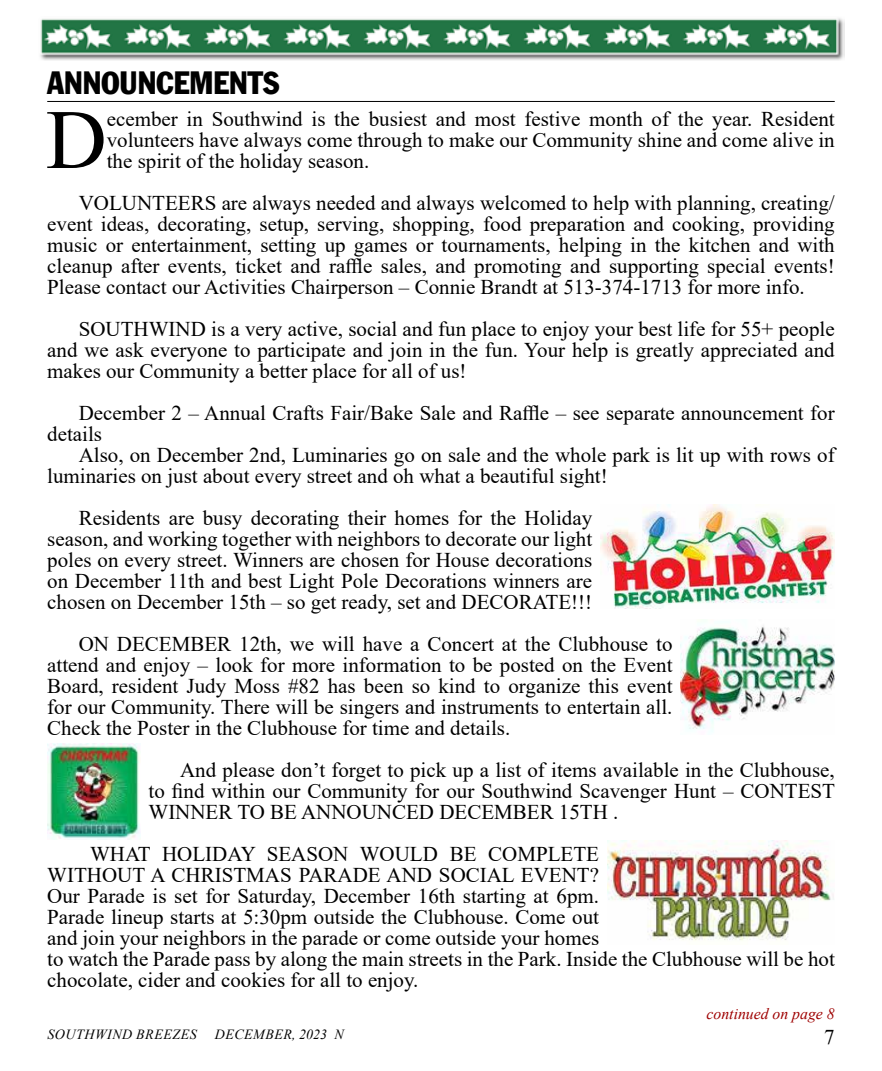
<style>
.page{position:relative;width:882px;height:1071px;background:#fff}
.page>*{position:absolute;margin:0;border:0;box-sizing:border-box;transform-origin:0 0}
.t1{font:84.35px "Times New Roman";color:#000}
.t2{font:31.5px "Franklin Gothic Condensed";color:#000}
.t3{font:21px/21px "Times New Roman";color:#000;text-align:justify}
.t4{font:italic 15.75px "Times New Roman";color:#9e0000}
.t5{font:italic 14px "Times New Roman";letter-spacing:.035em;color:#000}
</style>
<div class="page">
<img style="left:40px;top:18px;width:805px;height:42px">
<hr style="left:47px;top:101px;width:788px;height:1px;background:#000">
<img style="left:600px;top:504px;width:235px;height:105px">
<img style="left:680px;top:625px;width:155px;height:107px">
<img style="left:47px;top:743px;width:93px;height:97px">
<img style="left:607px;top:840px;width:227px;height:101px">
<h2 class="t2" style="left:47px;top:64px;width:234px">ANNOUNCEMENTS</h2>
<h1 class="t1" style="left:46px;top:80px;width:62px">D</h1>
<p class="t3" style="left:107px;top:108px;width:730px">ecember in Southwind is the busiest and most festive month of the year. Resident volunteers have always come through to make our Community shine and come alive in the spirit of the holiday season.</p>
<p class="t3" style="left:47px;top:192px;width:789px;text-indent:32px">VOLUNTEERS are always needed and always welcomed to help with planning, creating/ event ideas, decorating, setup, serving, shopping, food preparation and cooking, providing music or entertainment, setting up games or tournaments, helping in the kitchen and with cleanup after events, ticket and raffle sales, and promoting and supporting special events!<br>Please contact our Activities Chairperson – Connie Brandt at 513-374-1713 for more info.</p>
<p class="t3" style="left:47px;top:318px;width:789px;text-indent:32px">SOUTHWIND is a very active, social and fun place to enjoy your best life for 55+ people and we ask everyone to participate and join in the fun. Your help is greatly appreciated and makes our Community a better place for all of us!</p>
<p class="t3" style="left:47px;top:402px;width:789px;text-indent:32px">December 2 – Annual Crafts Fair/Bake Sale and Raffle – see separate announcement for details</p>
<p class="t3" style="left:47px;top:444px;width:789px;text-indent:32px">Also, on December 2nd, Luminaries go on sale and the whole park is lit up with rows of luminaries on just about every street and oh what a beautiful sight!</p>
<p class="t3" style="left:47px;top:507px;width:546px;text-indent:32px">Residents are busy decorating their homes for the Holiday season, and working together with neighbors to decorate our light poles on every street. Winners are chosen for House decorations on December 11th and best Light Pole Decorations winners are chosen on December 15th – so get ready, set and DECORATE!!!</p>
<p class="t3" style="left:47px;top:633px;width:627px;text-indent:32px">ON DECEMBER 12th, we will have a Concert at the Clubhouse to attend and enjoy – look for more information to be posted on the Event Board, resident Judy Moss #82 has been so kind to organize this event for our Community. There will be singers and instruments to entertain all.<br>Check the Poster in the Clubhouse for time and details.</p>
<p class="t3" style="left:149px;top:759px;width:688px;text-indent:32px">And please don’t forget to pick up a list of items available in the Clubhouse, to find within our Community for our Southwind Scavenger Hunt – CONTEST WINNER TO BE ANNOUNCED DECEMBER 15TH .</p>
<p class="t3" style="left:47px;top:843px;width:789px;text-align:left;text-indent:43px">WHAT HOLIDAY SEASON WOULD BE COMPLETE<br>WITHOUT A CHRISTMAS PARADE AND SOCIAL EVENT?<br>Our Parade is set for Saturday, December 16th starting at 6pm.<br>Parade lineup starts at 5:30pm outside the Clubhouse. Come out<br>and join your neighbors in the parade or come outside your homes<br>to watch the Parade pass by along the main streets in the Park. Inside the Clubhouse will be hot chocolate, cider and cookies for all to enjoy.</p>
<p class="t4" style="left:707px;top:1003px;width:130px">continued on page 8</p>
<p class="t5" style="left:47px;top:1024px;width:151px">SOUTHWIND BREEZES</p>
<p class="t5" style="left:215px;top:1024px;width:131px">DECEMBER, 2023 N</p>
<p class="t3" style="left:824px;top:1025px;width:12px">7</p>
</div>
